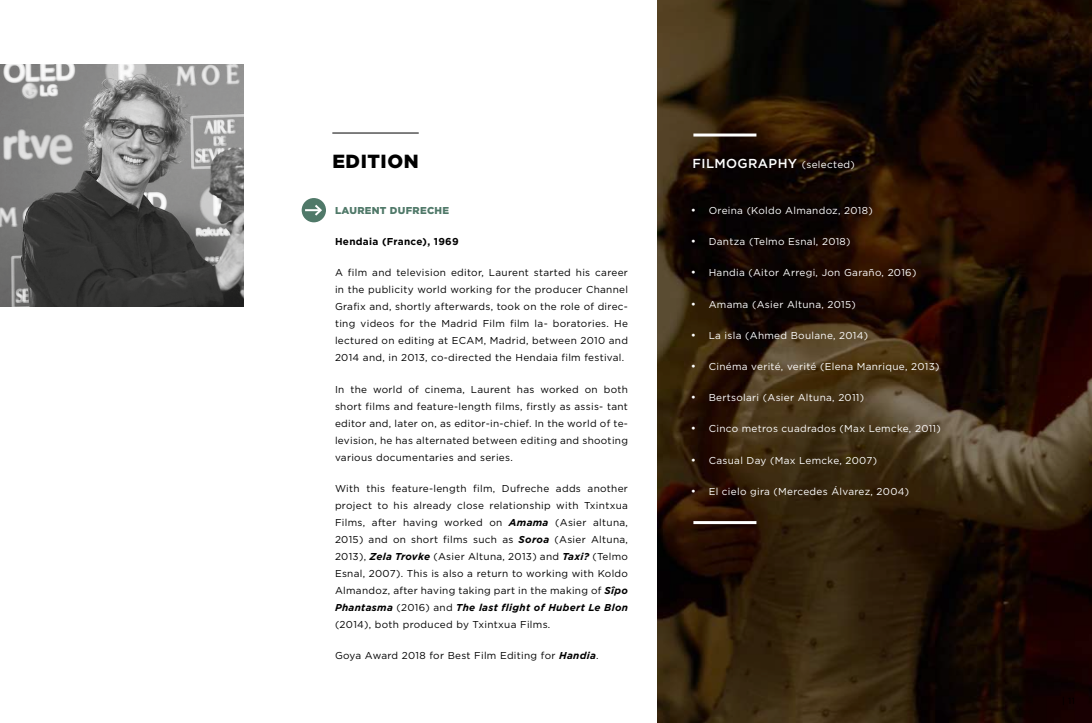
<style>
.page{position:relative;width:1092px;height:723px;background:#fff}
.page>*{position:absolute;margin:0;border:0;box-sizing:border-box;transform-origin:0 0}
.t1{font:900 19px "Gotham";letter-spacing:.03em;color:#000}
.t2{font:500 13px "Gotham";letter-spacing:.03em;color:#fff}
.t3{font:10px/17px "Gotham";letter-spacing:.03em;color:#000;text-align:justify}
.t4{font:10px "Gotham";letter-spacing:.03em;color:#fff}
.t5{font:700 10px "Gotham";letter-spacing:.03em;color:#000}
.t6{font:900 10px "Gotham";letter-spacing:.03em;color:#507969}
.s1{font-weight:700;font-style:italic}
.s2{font-weight:400;font-size:10px}
.s3{font-size:11px}
</style>
<div class="page">
<svg style="left:657px;top:0;width:434px;height:723px;background:#261709"></svg>
<hr style="left:332px;top:133px;width:86px;height:1px;background:#000">
<img style="left:0;top:65px;width:243px;height:241px">
<div style="left:301px;top:198px;width:25px;height:24px;background:#507969;border-radius:50%"></div>
<svg style="left:305px;top:204px;width:17px;height:12px"></svg>
<hr style="left:693px;top:134px;width:63px;height:2px;background:#fff">
<hr style="left:693px;top:521px;width:63px;height:3px;background:#fff">
<h1 class="t1" style="left:332px;top:148px;width:88px">EDITION</h1>
<p class="t6" style="left:335px;top:204px;width:116px">LAURENT DUFRECHE</p>
<p class="t5" style="left:335px;top:235px;width:125px">Hendaia (France), 1969</p>
<p class="t3" style="left:335px;top:264px;width:294px">A film and television editor, Laurent started his career in the publicity world working for the producer Channel Grafix and, shortly afterwards, took on the role of direc&shy;ting videos for the Madrid Film film la- boratories. He lectured on editing at ECAM, Madrid, between 2010 and 2014 and, in 2013, co-directed the Hendaia film festival.</p>
<p class="t3" style="left:335px;top:380px;width:294px">In the world of cinema, Laurent has worked on both short films and feature-length films, firstly as assis- tant editor and, later on, as editor-in-chief. In the world of te&shy;levision, he has alternated between editing and shooting various documentaries and series.</p>
<p class="t3" style="left:335px;top:479px;width:294px">With this feature-length film, Dufreche adds another project to his already close relationship with Txintxua Films, after having worked on <span class="s1">Amama</span> (Asier altuna, 2015) and on short films such as <span class="s1">Soroa</span> (Asier Altuna, 2013), <span class="s1">Zela Trovke</span> (Asier Altuna, 2013) and <span class="s1">Taxi?</span> (Telmo Esnal, 2007). This is also a return to working with Koldo Almandoz, after having taking part in the making of <span class="s1">Sîpo Phantasma</span> (2016) and <span class="s1">The last flight of Hubert Le Blon </span>(2014), both produced by Txintxua Films.</p>
<p class="t3" style="left:335px;top:647px;width:265px">Goya Award 2018 for Best Film Editing for <span class="s1">Handia</span>.</p>
<h2 class="t2" style="left:692px;top:155px;width:164px">FILMOGRAPHY <span class="s2">(selected)</span></h2>
<p class="t4" style="left:690px;top:204px;width:183px"><span class="s3">•</span> Oreina (Koldo Almandoz, 2018)</p>
<p class="t4" style="left:690px;top:235px;width:161px"><span class="s3">•</span> Dantza (Telmo Esnal, 2018)</p>
<p class="t4" style="left:690px;top:266px;width:227px"><span class="s3">•</span> Handia (Aitor Arregi, Jon Garaño, 2016)</p>
<p class="t4" style="left:690px;top:298px;width:167px"><span class="s3">•</span> Amama (Asier Altuna, 2015)</p>
<p class="t4" style="left:690px;top:329px;width:179px"><span class="s3">•</span> La isla (Ahmed Boulane, 2014)</p>
<p class="t4" style="left:690px;top:360px;width:250px"><span class="s3">•</span> Cinéma verité, verité (Elena Manrique, 2013)</p>
<p class="t4" style="left:690px;top:391px;width:175px"><span class="s3">•</span> Bertsolari (Asier Altuna, 2011)</p>
<p class="t4" style="left:690px;top:422px;width:251px"><span class="s3">•</span> Cinco metros cuadrados (Max Lemcke, 2011)</p>
<p class="t4" style="left:690px;top:453px;width:188px"><span class="s3">•</span> Casual Day (Max Lemcke, 2007)</p>
<p class="t4" style="left:690px;top:485px;width:220px"><span class="s3">•</span> El cielo gira (Mercedes Álvarez, 2004)</p>
</div>
